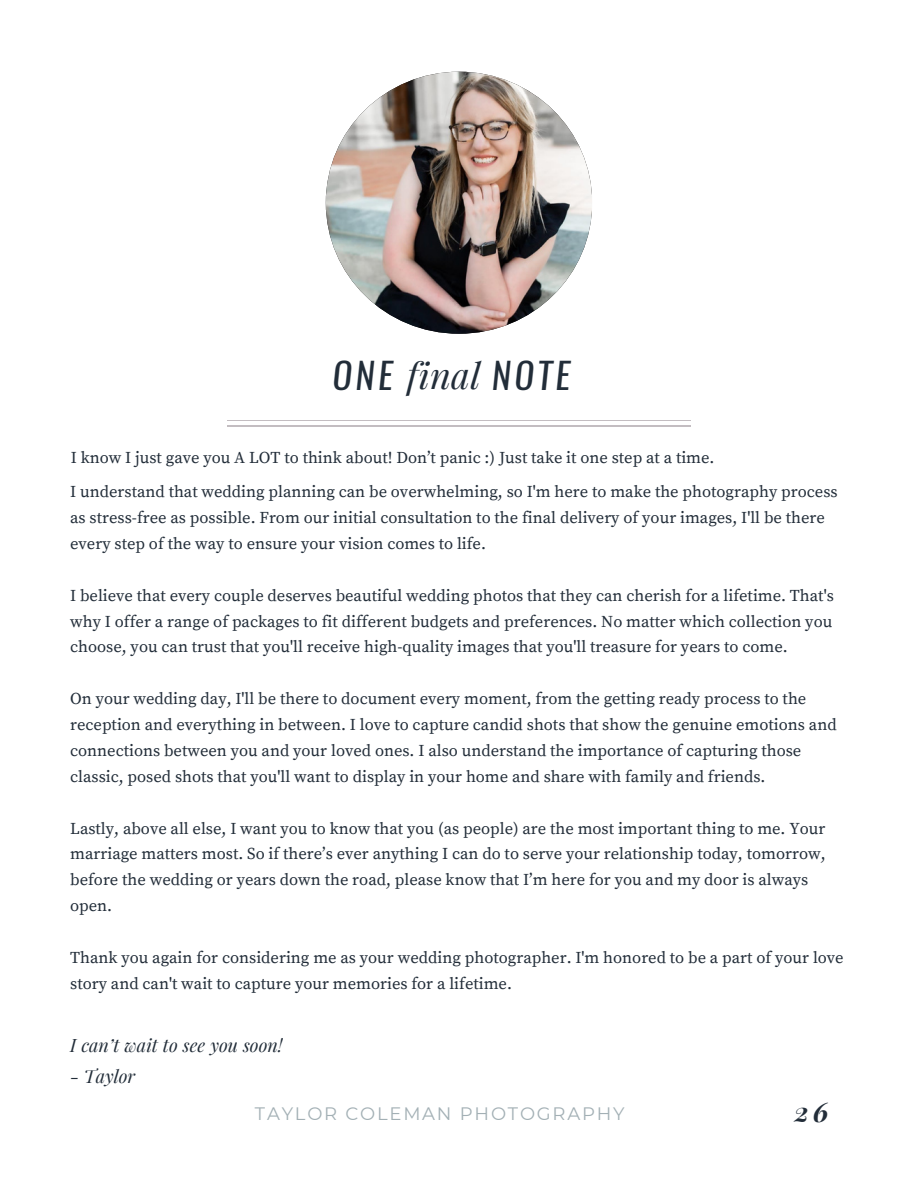
<style>
.page{position:relative;width:918px;height:1188px;background:#fff}
.page>*{position:absolute;margin:0;border:0;box-sizing:border-box;transform-origin:0 0}
.t1{font:italic 36px "Oswald";letter-spacing:.1em;color:#222d39}
.t2{font:italic 700 27px "Playfair Display";color:#222d39}
.t3{font:italic 18px "Playfair Display";color:#222d39}
.t4{font:18px "Montserrat";letter-spacing:.1em;color:#a3b0b5}
.t5{font:16.5px/25.8px "Source Serif Pro";color:#222d39}
.s1{font-family:"Playfair Display"}
</style>
<div class="page">
<hr style="left:228px;top:425px;width:462px;height:1px;background:#c3bdc1">
<hr style="left:228px;top:420px;width:462px;height:1px;background:#c3bdc1">
<img style="left:326px;top:72px;width:266px;height:262px;border-radius:50%">
<p class="t1" style="left:333px;top:351px;width:239px">ONE <span class="s1">final</span> NOTE</p>
<p class="t5" style="left:71px;top:446px;width:645px">I know I just gave you A LOT to think about! Don’t panic :) Just take it one step at a time.</p>
<p class="t5" style="left:70px;top:480px;width:769px">I understand that wedding planning can be overwhelming, so I'm here to make the photography process as stress-free as possible. From our initial consultation to the final delivery of your images, I'll be there every step of the way to ensure your vision comes to life.</p>
<p class="t5" style="left:70px;top:583px;width:765px;text-align:justify">I believe that every couple deserves beautiful wedding photos that they can cherish for a lifetime. That's why I offer a range of packages to fit different budgets and preferences. No matter which collection you choose, you can trust that you'll receive high-quality images that you'll treasure for years to come.</p>
<p class="t5" style="left:70px;top:687px;width:768px">On your wedding day, I'll be there to document every moment, from the getting ready process to the reception and everything in between. I love to capture candid shots that show the genuine emotions and connections between you and your loved ones. I also understand the importance of capturing those classic, posed shots that you'll want to display in your home and share with family and friends.</p>
<p class="t5" style="left:70px;top:816px;width:757px">Lastly, above all else, I want you to know that you (as people) are the most important thing to me. Your marriage matters most. So if there’s ever anything I can do to serve your relationship today, tomorrow, before the wedding or years down the road, please know that I’m here for you and my door is always open.</p>
<p class="t5" style="left:70px;top:945px;width:775px">Thank you again for considering me as your wedding photographer. I'm honored to be a part of your love story and can't wait to capture your memories for a lifetime.</p>
<p class="t3" style="left:70px;top:1032px;width:214px">I can’t wait to see you soon!</p>
<p class="t3" style="left:70px;top:1064px;width:66px">- Taylor</p>
<p class="t4" style="left:255px;top:1103px;width:371px">TAYLOR COLEMAN PHOTOGRAPHY</p>
<p class="t2" style="left:794px;top:1092px;width:36px">26</p>
</div>
